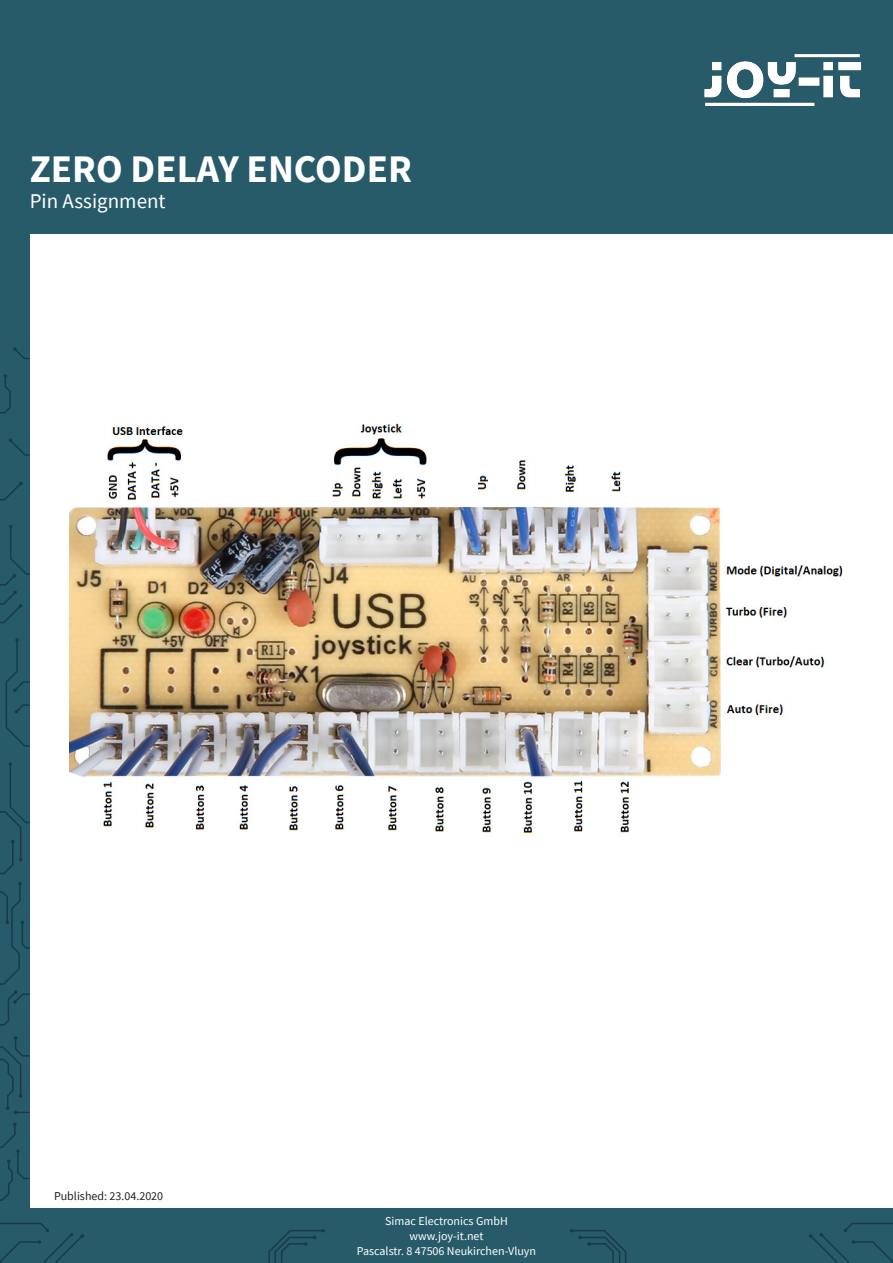
<style>
.page{position:relative;width:893px;height:1263px;background:#fff}
.page>*{position:absolute;margin:0;border:0;box-sizing:border-box;transform-origin:0 0}
.t1{font:700 39px "Source Sans Pro";color:#fff}
.t2{font:21px "Source Sans Pro";color:#fff}
.t3{font:12px "Source Sans Pro";color:#fff}
.t4{font:12px "Source Sans Pro";color:#231f20}
</style>
<div class="page">
<div style="left:0;top:0;width:893px;height:234px;background:#275b6a"></div>
<img style="left:704px;top:54px;width:158px;height:52px">
<div style="left:0;top:208px;width:30px;height:1001px;background:#275b6a"></div>
<svg style="left:0;top:1122px;width:30px;height:79px"></svg>
<svg style="left:0;top:1036px;width:30px;height:78px"></svg>
<svg style="left:0;top:882px;width:30px;height:144px"></svg>
<svg style="left:0;top:762px;width:30px;height:112px"></svg>
<svg style="left:5px;top:638px;width:25px;height:109px"></svg>
<svg style="left:0;top:525px;width:30px;height:99px"></svg>
<svg style="left:0;top:482px;width:23px;height:19px"></svg>
<svg style="left:9px;top:438px;width:21px;height:18px"></svg>
<svg style="left:0;top:374px;width:11px;height:40px"></svg>
<svg style="left:13px;top:347px;width:17px;height:12px"></svg>
<div style="left:0;top:1209px;width:893px;height:54px;background:#275b6a"></div>
<svg style="left:268px;top:1229px;width:57px;height:34px"></svg>
<svg style="left:570px;top:1229px;width:57px;height:34px"></svg>
<svg style="left:0;top:1223px;width:84px;height:40px"></svg>
<svg style="left:809px;top:1223px;width:84px;height:40px"></svg>
<img style="left:69px;top:423px;width:774px;height:412px">
<p class="t1" style="left:30px;top:143px;width:384px">ZERO DELAY ENCODER</p>
<p class="t2" style="left:30px;top:187px;width:137px">Pin Assignment</p>
<p class="t4" style="left:54px;top:1188px;width:111px">Published: 23.04.2020</p>
<p class="t3" style="left:385px;top:1213px;width:124px">Simac Electronics GmbH</p>
<p class="t3" style="left:409px;top:1228px;width:75px">www.joy-it.net</p>
<p class="t3" style="left:357px;top:1243px;width:181px">Pascalstr. 8 47506 Neukirchen-Vluyn</p>
</div>
